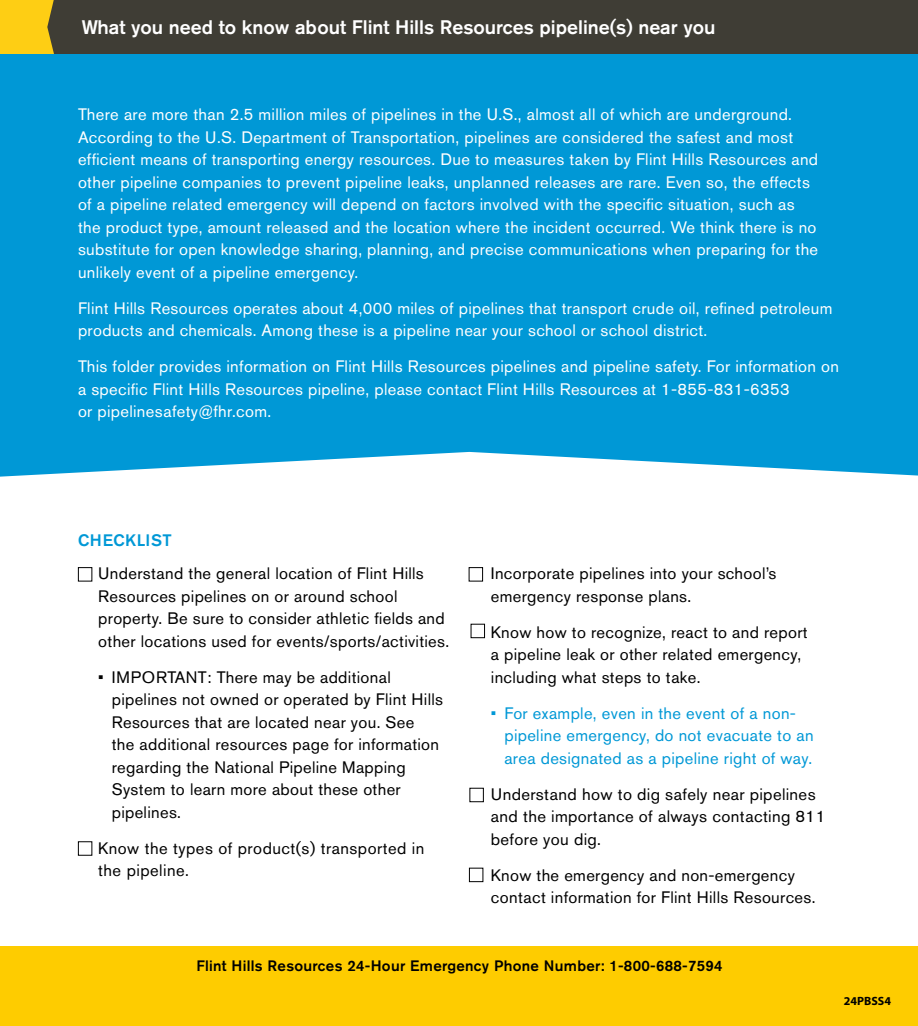
<style>
.page{position:relative;width:918px;height:1026px;background:#fff}
.page>*{position:absolute;margin:0;border:0;box-sizing:border-box;transform-origin:0 0}
.t1{font:500 19.5px "Akzidenz Grotesk BE";color:#fff}
.t2{font:16.5px/22.5px "Akzidenz Grotesk BE";letter-spacing:.02em;color:#fff}
.t3{font:16.5px/22.5px "Akzidenz Grotesk BE";letter-spacing:.02em;color:#000}
.t4{font:16.5px/22.5px "Akzidenz Grotesk BE";letter-spacing:.02em;color:#0098d6}
.t5{font:500 16.5px "Akzidenz Grotesk BE";letter-spacing:.02em;color:#0098d6}
.t6{font:500 15px "Akzidenz Grotesk BE";letter-spacing:.02em;color:#000}
.t7{font:700 12px "Myriad Pro";color:#000}
</style>
<div class="page">
<div style="left:0;top:54px;width:918px;height:423px;background:#0098d6"></div>
<div style="left:0;top:0;width:918px;height:54px;background:#3f3d35"></div>
<div style="left:0;top:946px;width:918px;height:80px;background:#fecc00"></div>
<div style="left:78px;top:567px;width:14px;height:14px;border:1px solid #000"></div>
<div style="left:469px;top:567px;width:14px;height:14px;border:1px solid #000"></div>
<div style="left:471px;top:624px;width:14px;height:14px;border:1px solid #000"></div>
<div style="left:470px;top:788px;width:14px;height:14px;border:1px solid #000"></div>
<div style="left:78px;top:841px;width:14px;height:15px;border:1px solid #000"></div>
<div style="left:469px;top:868px;width:14px;height:14px;border:1px solid #000"></div>
<svg style="left:0;top:0;width:54px;height:54px;background:#f1c416"></svg>
<p class="t1" style="left:82px;top:15px;width:635px">What you need to know about Flint Hills Resources pipeline(s) near you</p>
<p class="t2" style="left:78px;top:103px;width:742px">There are more than 2.5 million miles of pipelines in the U.S., almost all of which are underground.<br>According to the U.S. Department of Transportation, pipelines are considered the safest and most efficient means of transporting energy resources. Due to measures taken by Flint Hills Resources and other pipeline companies to prevent pipeline leaks, unplanned releases are rare. Even so, the effects of a pipeline related emergency will depend on factors involved with the specific situation, such as the product type, amount released and the location where the incident occurred. We think there is no substitute for open knowledge sharing, planning, and precise communications when preparing for the unlikely event of a pipeline emergency.</p>
<p class="t2" style="left:78px;top:297px;width:756px">Flint Hills Resources operates about 4,000 miles of pipelines that transport crude oil, refined petroleum products and chemicals. Among these is a pipeline near your school or school district.</p>
<p class="t2" style="left:78px;top:355px;width:763px">This folder provides information on Flint Hills Resources pipelines and pipeline safety. For information on a specific Flint Hills Resources pipeline, please contact Flint Hills Resources at 1-855-831-6353<br>or pipelinesafety@fhr.com.</p>
<p class="t5" style="left:78px;top:530px;width:95px">CHECKLIST</p>
<p class="t3" style="left:98px;top:562px;width:353px">Understand the general location of Flint Hills Resources pipelines on or around school property. Be sure to consider athletic fields and other locations used for events/sports/activities.</p>
<p class="t3" style="left:112px;top:666px;width:333px;text-indent:-13px">• IMPORTANT: There may be additional pipelines not owned or operated by Flint Hills Resources that are located near you. See<br>the additional resources page for information regarding the National Pipeline Mapping System to learn more about these other pipelines.</p>
<p class="t3" style="left:98px;top:837px;width:328px">Know the types of product(s) transported in the pipeline.</p>
<p class="t3" style="left:491px;top:562px;width:287px;text-indent:-13px">• Incorporate pipelines into your school’s emergency response plans.</p>
<p class="t3" style="left:491px;top:621px;width:318px;text-indent:-13px">• Know how to recognize, react to and report a pipeline leak or other related emergency, including what steps to take.</p>
<p class="t4" style="left:504px;top:702px;width:311px;text-indent:-13px">• For example, even in the event of a non&shy;pipeline emergency, do not evacuate to an area designated as a pipeline right of way.</p>
<p class="t3" style="left:491px;top:783px;width:336px;text-indent:-13px">• Understand how to dig safely near pipelines and the importance of always contacting 811 before you dig.</p>
<p class="t3" style="left:491px;top:864px;width:326px;text-indent:-13px">• Know the emergency and non-emergency contact information for Flint Hills Resources.</p>
<p class="t6" style="left:196px;top:956px;width:528px">Flint Hills Resources 24-Hour Emergency Phone Number: 1-800-688-7594</p>
<p class="t7" style="left:844px;top:993px;width:49px">24PBSS4</p>
</div>
